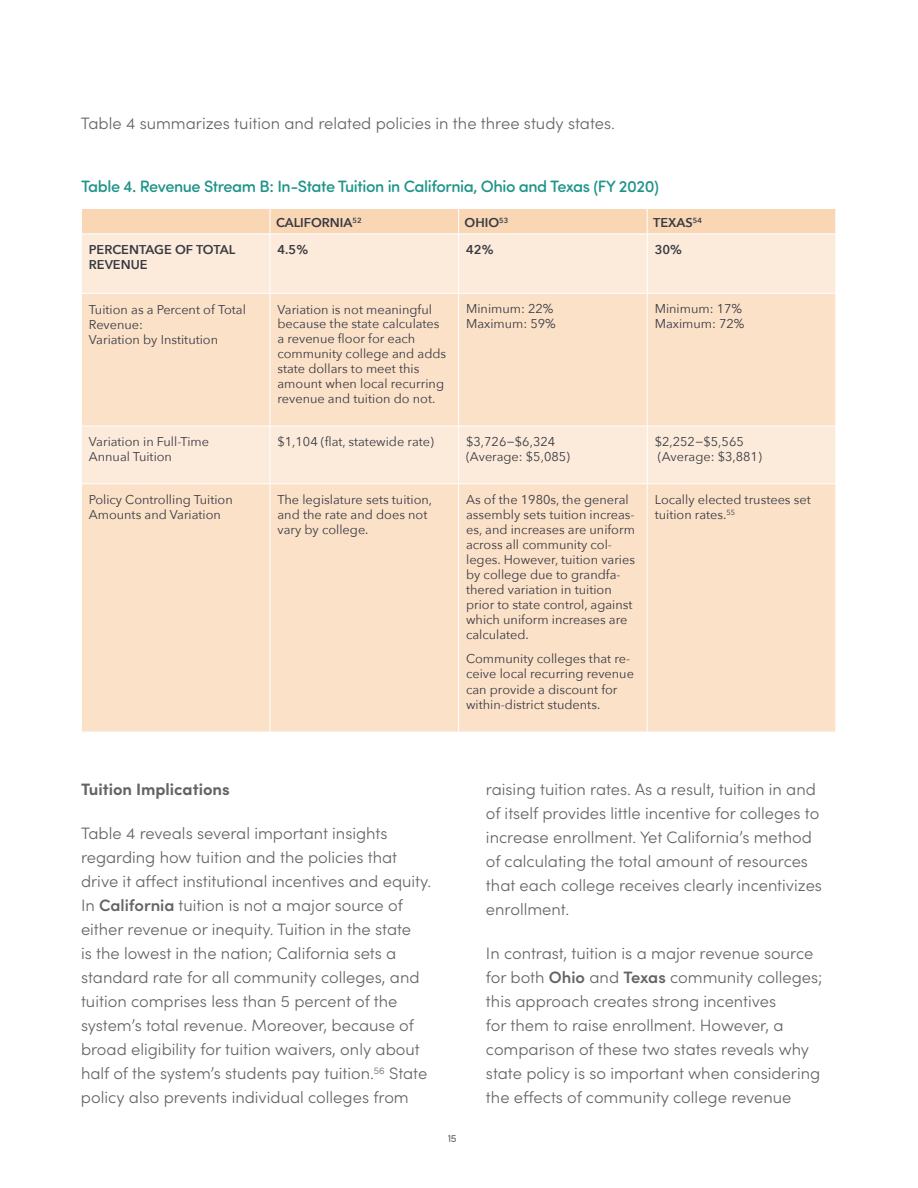
<style>
.page{position:relative;width:918px;height:1188px;background:#fff}
.page>*{position:absolute;margin:0;border:0;box-sizing:border-box;transform-origin:0 0}
.t1{font:300 16.5px/24px "Sofia Pro";color:#636466}
.t2{font:500 16.5px "Sofia Pro Soft";letter-spacing:-.025em;color:#1e9489}
.t3{font:700 16.5px "Sofia Pro";color:#636466}
.t4{font:12.75px/15px "Avenir Next";color:#393a43}
.t5{font:600 12.75px/15.3px "Avenir Next";color:#393a43}
.t6{font:10.5px "Sofia Pro Soft";color:#636466}
.s1{font-weight:600}
</style>
<div class="page">
<div style="left:82px;top:235px;width:754px;height:58px;background:#fcebda"></div>
<svg style="left:82px;top:294px;width:754px;height:438px;background:#fbe2ca"></svg>
<div style="left:82px;top:209px;width:754px;height:25px;background:#f9d7b5"></div>
<hr style="left:270px;top:234px;width:1px;height:59px;background:#fff">
<hr style="left:270px;top:426px;width:1px;height:57px;background:#fff">
<hr style="left:458px;top:234px;width:1px;height:59px;background:#fff">
<hr style="left:458px;top:426px;width:1px;height:57px;background:#fff">
<hr style="left:647px;top:234px;width:1px;height:59px;background:#fff">
<hr style="left:647px;top:426px;width:1px;height:57px;background:#fff">
<hr style="left:81px;top:426px;width:189px;height:1px;background:#fff">
<hr style="left:270px;top:294px;width:1px;height:132px;background:#fff">
<hr style="left:270px;top:426px;width:189px;height:1px;background:#fff">
<hr style="left:458px;top:294px;width:1px;height:132px;background:#fff">
<hr style="left:459px;top:426px;width:188px;height:1px;background:#fff">
<hr style="left:647px;top:294px;width:1px;height:132px;background:#fff">
<hr style="left:647px;top:426px;width:189px;height:1px;background:#fff">
<hr style="left:81px;top:483px;width:189px;height:1px;background:#fff">
<hr style="left:270px;top:483px;width:189px;height:1px;background:#fff">
<hr style="left:270px;top:484px;width:1px;height:248px;background:#fff">
<hr style="left:459px;top:483px;width:188px;height:1px;background:#fff">
<hr style="left:458px;top:484px;width:1px;height:248px;background:#fff">
<hr style="left:647px;top:483px;width:189px;height:1px;background:#fff">
<hr style="left:647px;top:484px;width:1px;height:248px;background:#fff">
<p class="t1" style="left:81px;top:110px;width:536px">Table 4 summarizes tuition and related policies in the three study states.</p>
<p class="t2" style="left:81px;top:174px;width:579px">Table 4. Revenue Stream B: In-State Tuition in California, Ohio and Texas (FY 2020)</p>
<p class="t5" style="left:276px;top:215px;width:87px">CALIFORNIA<sup>52</sup></p>
<p class="t5" style="left:465px;top:215px;width:45px">OHIO<sup>53</sup></p>
<p class="t5" style="left:653px;top:215px;width:50px">TEXAS<sup>54</sup></p>
<p class="t5" style="left:89px;top:242px;width:148px">PERCENTAGE OF TOTAL<br>REVENUE</p>
<p class="t5" style="left:277px;top:242px;width:32px">4.5%</p>
<p class="t5" style="left:466px;top:242px;width:29px">42%</p>
<p class="t5" style="left:655px;top:242px;width:29px">30%</p>
<p class="t4" style="left:89px;top:301px;width:159px">Tuition as a Percent of Total<br>Revenue:<br>Variation by Institution</p>
<p class="t4" style="left:277px;top:301px;width:170px">Variation is not meaningful because the state calculates a revenue floor for each community college and adds state dollars to meet this amount when local recurring revenue and tuition do not.</p>
<p class="t4" style="left:466px;top:301px;width:91px">Minimum: 22%<br>Maximum: 59%</p>
<p class="t4" style="left:655px;top:301px;width:91px">Minimum: 17%<br>Maximum: 72%</p>
<p class="t4" style="left:89px;top:434px;width:122px">Variation in Full-Time<br>Annual Tuition</p>
<p class="t4" style="left:277px;top:434px;width:158px">$1,104 (flat, statewide rate)</p>
<p class="t4" style="left:466px;top:434px;width:105px">$3,726−$6,324 (Average: $5,085)</p>
<p class="t4" style="left:655px;top:434px;width:109px">$2,252−$5,565 (Average: $3,881)</p>
<p class="t4" style="left:89px;top:491px;width:145px">Policy Controlling Tuition<br>Amounts and Variation</p>
<p class="t4" style="left:277px;top:491px;width:156px">The legislature sets tuition, and the rate and does not vary by college.</p>
<p class="t4" style="left:466px;top:491px;width:171px">As of the 1980s, the general assembly sets tuition increas&shy;es, and increases are uniform across all community col&shy;leges. However, tuition varies by college due to grandfa&shy;thered variation in tuition prior to state control, against which uniform increases are calculated.</p>
<p class="t4" style="left:466px;top:651px;width:169px">Community colleges that re&shy;ceive local recurring revenue can provide a discount for within-district students.</p>
<p class="t4" style="left:655px;top:491px;width:158px">Locally elected trustees set tuition rates.<sup>55</sup></p>
<p class="t3" style="left:81px;top:776px;width:150px">Tuition Implications</p>
<p class="t1" style="left:81px;top:820px;width:352px">Table 4 reveals several important insights regarding how tuition and the policies that drive it affect institutional incentives and equity.<br>In <span class="s1">California</span> tuition is not a major source of either revenue or inequity. Tuition in the state<br>is the lowest in the nation; California sets a standard rate for all community colleges, and tuition comprises less than 5 percent of the system’s total revenue. Moreover, because of broad eligibility for tuition waivers, only about half of the system’s students pay tuition.<sup>56</sup> State policy also prevents individual colleges from</p>
<p class="t6" style="left:448px;top:1131px;width:11px">15</p>
<p class="t1" style="left:486px;top:776px;width:338px">raising tuition rates. As a result, tuition in and of itself provides little incentive for colleges to increase enrollment. Yet California’s method of calculating the total amount of resources that each college receives clearly incentivizes enrollment.</p>
<p class="t1" style="left:486px;top:940px;width:338px">In contrast, tuition is a major revenue source for both <span class="s1">Ohio</span> and <span class="s1">Texas</span> community colleges; this approach creates strong incentives<br>for them to raise enrollment. However, a comparison of these two states reveals why state policy is so important when considering the effects of community college revenue</p>
</div>
